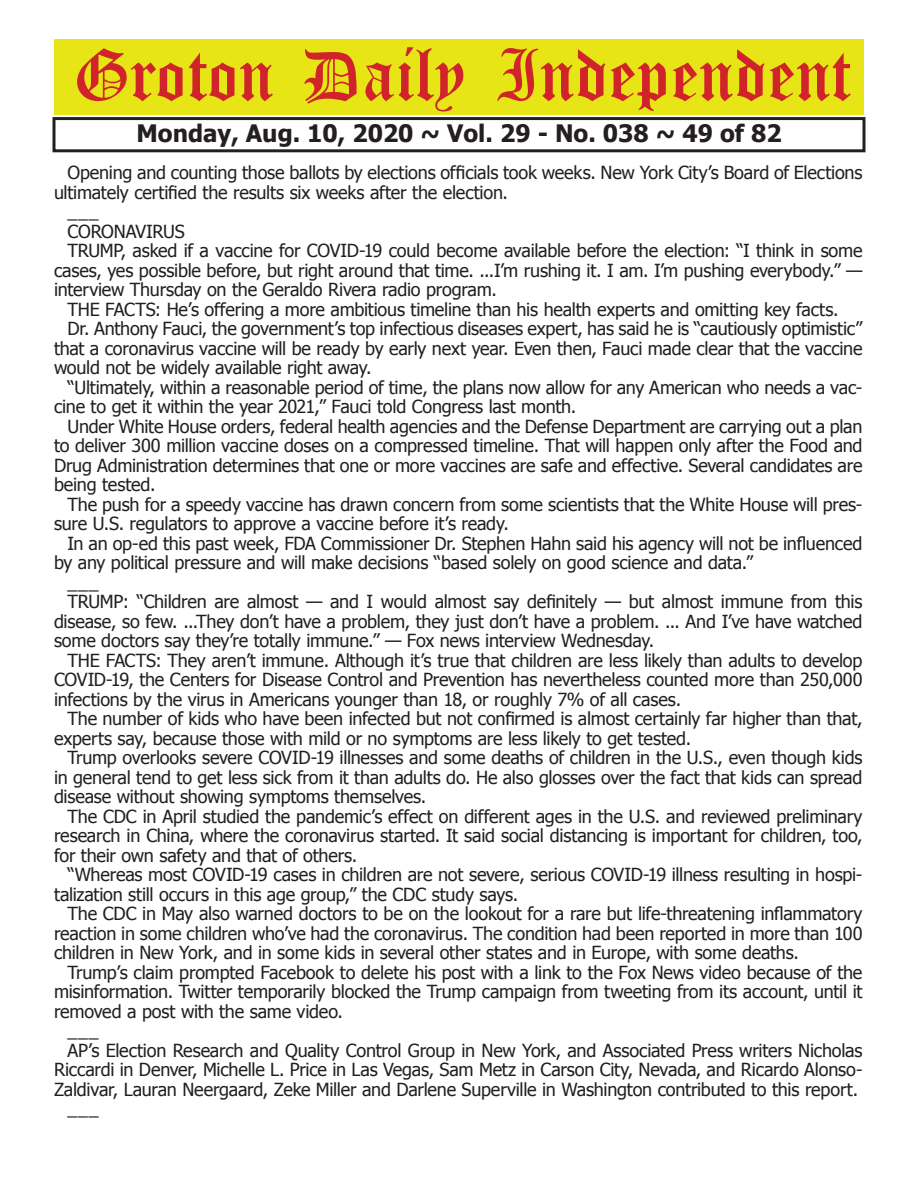
<style>
.page{position:relative;width:918px;height:1188px;background:#fff}
.page>*{position:absolute;margin:0;border:0;box-sizing:border-box;transform-origin:0 0}
.t1{font:54px "Old English Five";color:#d1232a}
.t2{font:700 24px "Tahoma";color:#231f20}
.t3{font:18px "Tahoma";letter-spacing:-.01em;color:#231f20}
</style>
<div class="page">
<div style="left:52px;top:117px;width:814px;height:35px;border:3px solid #231f20"></div>
<div style="left:54px;top:40px;width:810px;height:75px;background:#e7e515"></div>
<h1 class="t1" style="left:73px;top:50px;width:779px">Groton Daily Independent</h1>
<h2 class="t2" style="left:136px;top:116px;width:647px">Monday, Aug. 10, 2020 ~ Vol. 29 - No. 038 ~ 49 of 82</h2>
<p class="t3" style="left:68px;top:161px;width:796px">Opening and counting those ballots by elections officials took weeks. New York City’s Board of Elections</p>
<p class="t3" style="left:54px;top:180px;width:456px">ultimately certified the results six weeks after the election.</p>
<p class="t3" style="left:68px;top:200px;width:33px">___</p>
<p class="t3" style="left:68px;top:219px;width:119px">CORONAVIRUS</p>
<p class="t3" style="left:68px;top:239px;width:797px">TRUMP, asked if a vaccine for COVID-19 could become available before the election: “I think in some</p>
<p class="t3" style="left:54px;top:258px;width:810px">cases, yes possible before, but right around that time. ...I’m rushing it. I am. I’m pushing everybody.” —</p>
<p class="t3" style="left:54px;top:278px;width:444px">interview Thursday on the Geraldo Rivera radio program.</p>
<p class="t3" style="left:68px;top:297px;width:773px">THE FACTS: He’s offering a more ambitious timeline than his health experts and omitting key facts.</p>
<p class="t3" style="left:68px;top:317px;width:796px">Dr. Anthony Fauci, the government’s top infectious diseases expert, has said he is “cautiously optimistic”</p>
<p class="t3" style="left:54px;top:336px;width:810px">that a coronavirus vaccine will be ready by early next year. Even then, Fauci made clear that the vaccine</p>
<p class="t3" style="left:54px;top:356px;width:319px">would not be widely available right away.</p>
<p class="t3" style="left:68px;top:375px;width:796px">“Ultimately, within a reasonable period of time, the plans now allow for any American who needs a vac-</p>
<p class="t3" style="left:54px;top:395px;width:524px">cine to get it within the year 2021,” Fauci told Congress last month.</p>
<p class="t3" style="left:68px;top:414px;width:796px">Under White House orders, federal health agencies and the Defense Department are carrying out a plan</p>
<p class="t3" style="left:54px;top:434px;width:810px">to deliver 300 million vaccine doses on a compressed timeline. That will happen only after the Food and</p>
<p class="t3" style="left:54px;top:453px;width:810px">Drug Administration determines that one or more vaccines are safe and effective. Several candidates are</p>
<p class="t3" style="left:54px;top:473px;width:103px">being tested.</p>
<p class="t3" style="left:68px;top:492px;width:796px">The push for a speedy vaccine has drawn concern from some scientists that the White House will pres-</p>
<p class="t3" style="left:54px;top:512px;width:456px">sure U.S. regulators to approve a vaccine before it’s ready.</p>
<p class="t3" style="left:68px;top:531px;width:797px">In an op-ed this past week, FDA Commissioner Dr. Stephen Hahn said his agency will not be influenced</p>
<p class="t3" style="left:54px;top:551px;width:701px">by any political pressure and will make decisions “based solely on good science and data.”</p>
<p class="t3" style="left:68px;top:570px;width:33px">___</p>
<p class="t3" style="left:68px;top:590px;width:796px">TRUMP: “Children are almost — and I would almost say definitely — but almost immune from this</p>
<p class="t3" style="left:54px;top:609px;width:810px">disease, so few. ...They don’t have a problem, they just don’t have a problem. ... And I’ve have watched</p>
<p class="t3" style="left:54px;top:629px;width:602px">some doctors say they’re totally immune.” — Fox news interview Wednesday.</p>
<p class="t3" style="left:68px;top:648px;width:796px">THE FACTS: They aren’t immune. Although it’s true that children are less likely than adults to develop</p>
<p class="t3" style="left:54px;top:668px;width:810px">COVID-19, the Centers for Disease Control and Prevention has nevertheless counted more than 250,000</p>
<p class="t3" style="left:54px;top:687px;width:629px">infections by the virus in Americans younger than 18, or roughly 7% of all cases.</p>
<p class="t3" style="left:68px;top:707px;width:797px">The number of kids who have been infected but not confirmed is almost certainly far higher than that,</p>
<p class="t3" style="left:54px;top:726px;width:639px">experts say, because those with mild or no symptoms are less likely to get tested.</p>
<p class="t3" style="left:68px;top:746px;width:797px">Trump overlooks severe COVID-19 illnesses and some deaths of children in the U.S., even though kids</p>
<p class="t3" style="left:54px;top:765px;width:810px">in general tend to get less sick from it than adults do. He also glosses over the fact that kids can spread</p>
<p class="t3" style="left:54px;top:784px;width:374px">disease without showing symptoms themselves.</p>
<p class="t3" style="left:68px;top:804px;width:797px">The CDC in April studied the pandemic’s effect on different ages in the U.S. and reviewed preliminary</p>
<p class="t3" style="left:54px;top:823px;width:810px">research in China, where the coronavirus started. It said social distancing is important for children, too,</p>
<p class="t3" style="left:54px;top:843px;width:305px">for their own safety and that of others.</p>
<p class="t3" style="left:68px;top:862px;width:796px">“Whereas most COVID-19 cases in children are not severe, serious COVID-19 illness resulting in hospi-</p>
<p class="t3" style="left:54px;top:882px;width:466px">talization still occurs in this age group,” the CDC study says.</p>
<p class="t3" style="left:68px;top:901px;width:796px">The CDC in May also warned doctors to be on the lookout for a rare but life-threatening inflammatory</p>
<p class="t3" style="left:54px;top:921px;width:810px">reaction in some children who’ve had the coronavirus. The condition had been reported in more than 100</p>
<p class="t3" style="left:54px;top:940px;width:747px">children in New York, and in some kids in several other states and in Europe, with some deaths.</p>
<p class="t3" style="left:68px;top:960px;width:796px">Trump’s claim prompted Facebook to delete his post with a link to the Fox News video because of the</p>
<p class="t3" style="left:54px;top:979px;width:810px">misinformation. Twitter temporarily blocked the Trump campaign from tweeting from its account, until it</p>
<p class="t3" style="left:54px;top:999px;width:290px">removed a post with the same video.</p>
<p class="t3" style="left:68px;top:1018px;width:33px">___</p>
<p class="t3" style="left:68px;top:1038px;width:797px">AP’s Election Research and Quality Control Group in New York, and Associated Press writers Nicholas</p>
<p class="t3" style="left:54px;top:1057px;width:810px">Riccardi in Denver, Michelle L. Price in Las Vegas, Sam Metz in Carson City, Nevada, and Ricardo Alonso-</p>
<p class="t3" style="left:54px;top:1077px;width:806px">Zaldivar, Lauran Neergaard, Zeke Miller and Darlene Superville in Washington contributed to this report.</p>
<p class="t3" style="left:68px;top:1096px;width:33px">___</p>
</div>
